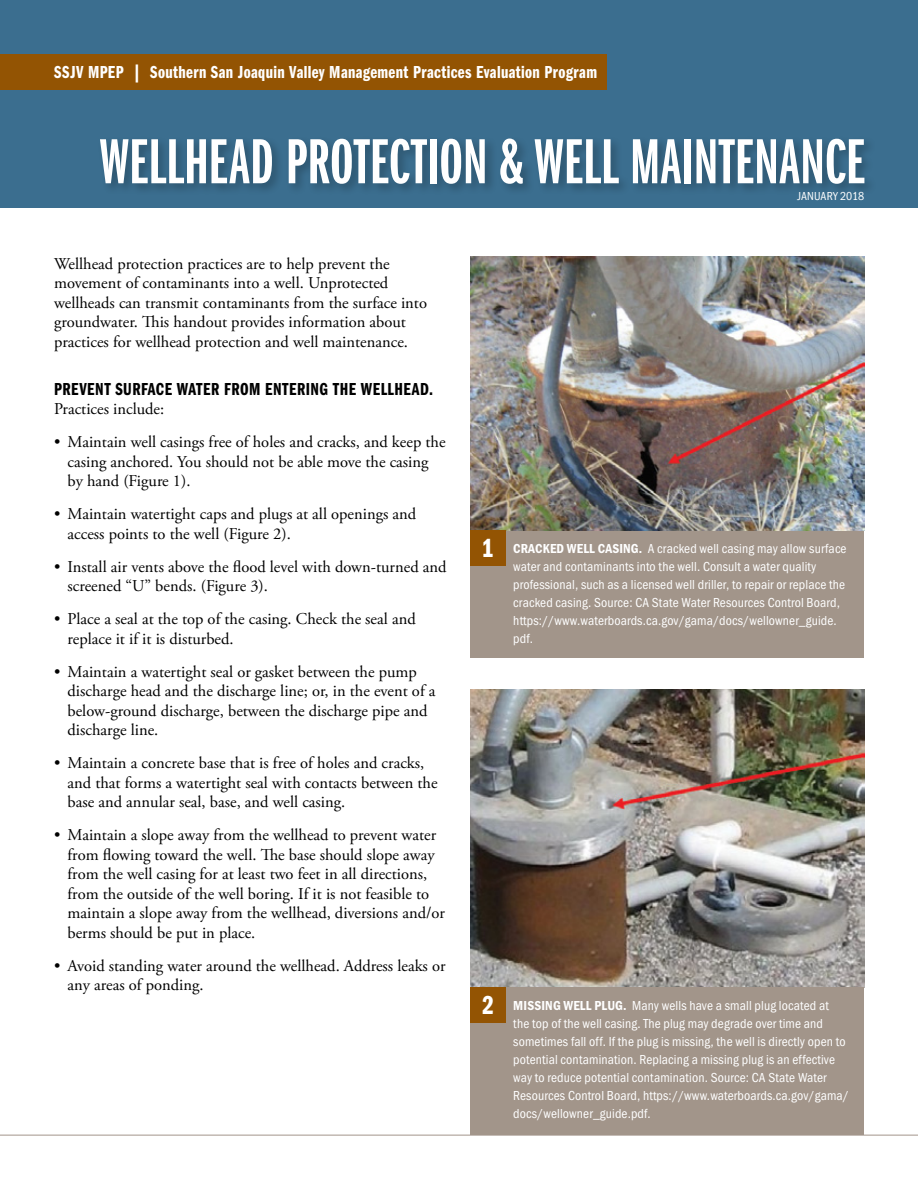
<style>
.page{position:relative;width:918px;height:1188px;background:#fff}
.page>*{position:absolute;margin:0;border:0;box-sizing:border-box;transform-origin:0 0}
.t1{font:66px "ITC Franklin Gothic Std Dm X Cp";letter-spacing:.01em;color:#fff}
.t2{font:27px "ITC Franklin Gothic Std Dm Cp";color:#fff}
.t3{font:18px "ITC Franklin Gothic Std Dm Cp";letter-spacing:.02em;color:#fff}
.t4{font:18px "ITC Franklin Gothic Std Dm Cp";letter-spacing:.03em;color:#000}
.t5{font:16.5px/19.5px "Adobe Garamond Pro";color:#000}
.t6{font:condensed 13.5px/18px "Franklin Gothic Itc T";letter-spacing:.01em;color:#fff}
.t7{font:condensed 12px "Franklin Gothic Itc T";letter-spacing:-.005em;color:#fff}
.s1{font-weight:600}
</style>
<div class="page">
<hr style="left:0;top:1135px;width:918px;height:1px;background:#a2958a">
<div style="left:0;top:0;width:918px;height:208px;background:#3b6e8f"></div>
<div style="left:97px;top:135px;width:779px;height:61px;background:#000;opacity:.25"></div>
<div style="left:0;top:54px;width:607px;height:35px;background:#935403"></div>
<img style="left:470px;top:257px;width:394px;height:274px">
<div style="left:470px;top:531px;width:394px;height:126px;background:#a2958a"></div>
<div style="left:471px;top:531px;width:35px;height:35px;background:#935403"></div>
<img style="left:470px;top:689px;width:394px;height:299px">
<div style="left:470px;top:988px;width:394px;height:147px;background:#a2958a"></div>
<div style="left:471px;top:988px;width:35px;height:35px;background:#935403"></div>
<p class="t3" style="left:54px;top:62px;width:545px">SSJV MPEP | Southern San Joaquin Valley Management Practices Evaluation Program</p>
<h1 class="t1" style="left:100px;top:126px;width:767px">WELLHEAD PROTECTION &amp; WELL MAINTENANCE</h1>
<p class="t7" style="left:797px;top:189px;width:68px">january 2018</p>
<p class="t5" style="left:54px;top:254px;width:375px">Wellhead protection practices are to help prevent the movement of contaminants into a well. Unprotected wellheads can transmit contaminants from the surface into groundwater. This handout provides information about practices for wellhead protection and well maintenance.</p>
<p class="t4" style="left:54px;top:379px;width:381px">Prevent Surface Water from Entering the Wellhead.</p>
<p class="t5" style="left:54px;top:400px;width:112px">Practices include:</p>
<p class="t5" style="left:68px;top:433px;width:380px;text-indent:-13px">• Maintain well casings free of holes and cracks, and keep the casing anchored. You should not be able move the casing by hand (Figure 1).</p>
<p class="t5" style="left:68px;top:505px;width:350px;text-indent:-13px">• Maintain watertight caps and plugs at all openings and access points to the well (Figure 2).</p>
<p class="t5" style="left:68px;top:558px;width:381px;text-indent:-13px">• Install air vents above the flood level with down-turned and screened “U” bends. (Figure 3).</p>
<p class="t5" style="left:68px;top:610px;width:350px;text-indent:-13px">• Place a seal at the top of the casing. Check the seal and replace it if it is disturbed.</p>
<p class="t5" style="left:68px;top:663px;width:370px;text-indent:-13px">• Maintain a watertight seal or gasket between the pump discharge head and the discharge line; or, in the event of a below-ground discharge, between the discharge pipe and discharge line.</p>
<p class="t5" style="left:68px;top:754px;width:372px;text-indent:-13px">• Maintain a concrete base that is free of holes and cracks, and that forms a watertight seal with contacts between the base and annular seal, base, and well casing.</p>
<p class="t5" style="left:68px;top:826px;width:379px;text-indent:-13px">• Maintain a slope away from the wellhead to prevent water from flowing toward the well. The base should slope away from the well casing for at least two feet in all directions, from the outside of the well boring. If it is not feasible to maintain a slope away from the wellhead, diversions and/or berms should be put in place.</p>
<p class="t5" style="left:68px;top:957px;width:380px;text-indent:-13px">• Avoid standing water around the wellhead. Address leaks or any areas of ponding.</p>
<h2 class="t2" style="left:482px;top:534px;width:13px">1</h2>
<p class="t6" style="left:513px;top:540px;width:335px"><span class="s1">CRACKED WELL CASING.</span> A cracked well casing may allow surface water and contaminants into the well. Consult a water quality professional, such as a licensed well driller, to repair or replace the cracked casing. Source: CA State Water Resources Control Board, https://www.waterboards.ca.gov/gama/docs/wellowner_guide. pdf.</p>
<h2 class="t2" style="left:482px;top:991px;width:13px">2</h2>
<p class="t6" style="left:513px;top:997px;width:337px"><span class="s1">MISSING WELL PLUG.</span> Many wells have a small plug located at<br>the top of the well casing. The plug may degrade over time and sometimes fall off. If the plug is missing, the well is directly open to potential contamination. Replacing a missing plug is an effective way to reduce potential contamination. Source: CA State Water Resources Control Board, https://www.waterboards.ca.gov/gama/ docs/wellowner_guide.pdf.</p>
</div>
